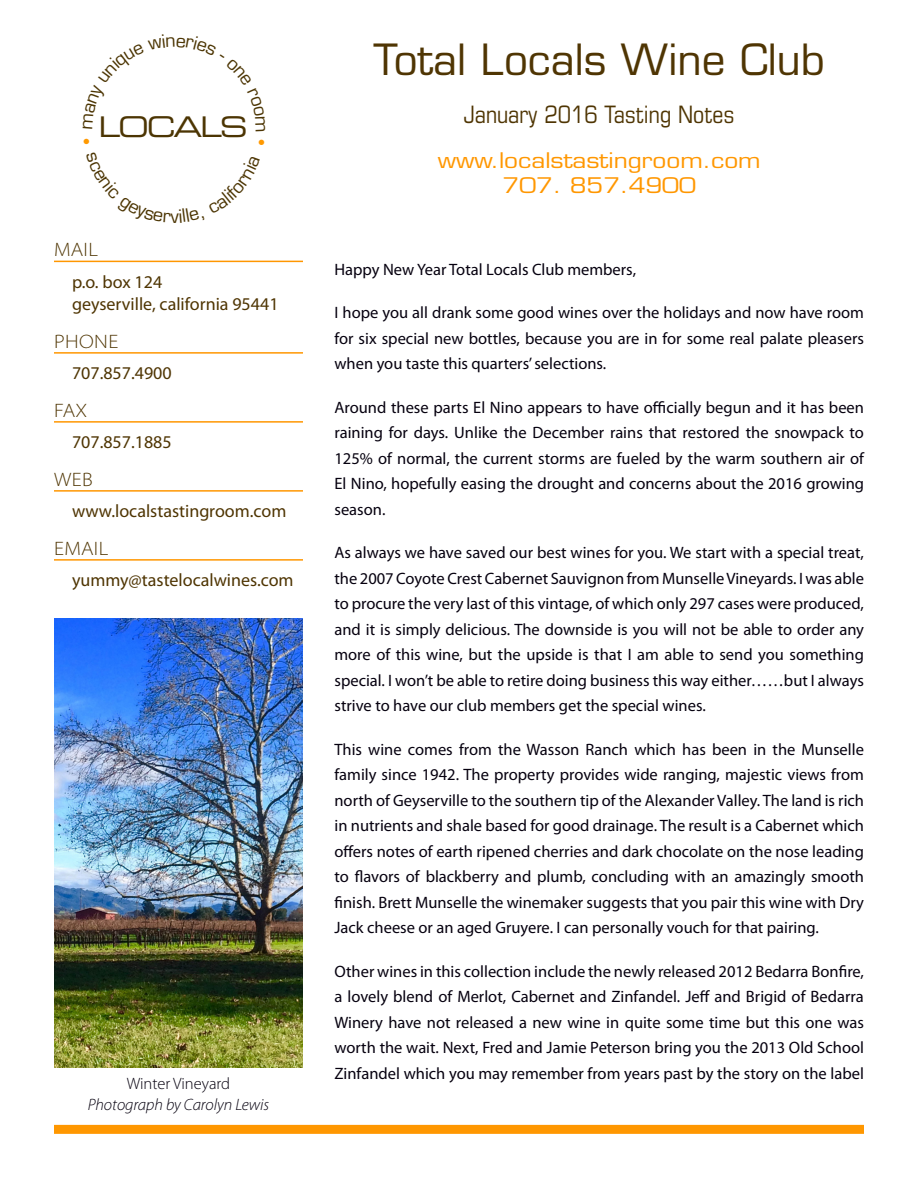
<style>
.page{position:relative;width:918px;height:1188px;background:#fff}
.page>*{position:absolute;margin:0;border:0;box-sizing:border-box;transform-origin:0 0}
.Top_Heading{font:42px "Eurostile";color:#4f3503}
.t1{font:28.5px "Eurostile Extended Two";letter-spacing:-.075em;color:#4c3503}
.Top_Sub-heading{font:condensed 24px "Eurostile";color:#4f3503}
.Top_Sub-heading-2{font:21px "Eurostile";color:#ff9700;scale:1.16 1}
.Top_Contact{font:21px "Eurostile";color:#ff9700;scale:1.16 1}
.Contact_Info_-_Caps{font:300 semi-expanded 19.5px "Myriad Pro";letter-spacing:.02em;color:#4f3503}
.Contact_Info_-_First{font:18px "Myriad Pro";color:#4f3503}
.Contact_Info_-_Next{font:18px "Myriad Pro";color:#4f3503}
.Paragraph_Welcome{font:16.5px/25.5px "Myriad Pro";color:#06000f;text-align:justify}
.quote{font:italic 300 16.5px "Myriad Pro";color:#06000f}
.quote-2{font:300 16.5px "Myriad Pro";color:#06000f}
</style>
<div class="page">
<div style="left:54px;top:1125px;width:810px;height:9px;background:#ff9700"></div>
<img style="left:54px;top:618px;width:249px;height:450px">
<hr style="left:54px;top:261px;width:249px;height:1px;background:#ff9700">
<hr style="left:54px;top:352px;width:249px;height:2px;background:#ff9700">
<hr style="left:54px;top:421px;width:249px;height:2px;background:#ff9700">
<hr style="left:54px;top:490px;width:249px;height:2px;background:#ff9700">
<hr style="left:54px;top:559px;width:249px;height:2px;background:#ff9700">
<p class="t1" style="left:98px;top:107px;width:151px">LOCALS</p>
<p class="Contact_Info_-_Caps" style="left:54px;top:239px;width:45px">MAIL</p>
<p class="Contact_Info_-_First" style="left:72px;top:272px;width:92px">p.o. box 124</p>
<p class="Contact_Info_-_Next" style="left:72px;top:294px;width:208px">geyserville, california 95441</p>
<p class="Contact_Info_-_Caps" style="left:54px;top:330px;width:66px">PHONE</p>
<p class="Contact_Info_-_First" style="left:72px;top:363px;width:101px">707.857.4900</p>
<p class="Contact_Info_-_Caps" style="left:54px;top:399px;width:34px">FAX</p>
<p class="Contact_Info_-_First" style="left:72px;top:432px;width:101px">707.857.1885</p>
<p class="Contact_Info_-_Caps" style="left:54px;top:468px;width:40px">WEB</p>
<p class="Contact_Info_-_First" style="left:72px;top:501px;width:216px">www.localstastingroom.com</p>
<p class="Contact_Info_-_Caps" style="left:54px;top:537px;width:56px">EMAIL</p>
<p class="Contact_Info_-_First" style="left:72px;top:570px;width:223px">yummy@tastelocalwines.com</p>
<p class="quote-2" style="left:127px;top:1075px;width:105px">Winter Vineyard</p>
<p class="quote" style="left:88px;top:1096px;width:183px">Photograph by Carolyn Lewis</p>
<p class="Top_Heading" style="left:374px;top:34px;width:453px">Total Locals Wine Club</p>
<p class="Top_Sub-heading" style="left:464px;top:100px;width:272px">January 2016 Tasting Notes</p>
<p class="Top_Sub-heading-2" style="left:438px;top:147px;width:280px">www.localstastingroom.com</p>
<p class="Top_Contact" style="left:503px;top:173px;width:168px">707. 857.4900</p>
<p class="Paragraph_Welcome" style="left:334px;top:257px;width:303px">Happy New Year Total Locals Club members,</p>
<p class="Paragraph_Welcome" style="left:334px;top:300px;width:531px">I hope you all drank some good wines over the holidays and now have room for six special new bottles, because you are in for some real palate pleasers when you taste this quarters’ selections.</p>
<p class="Paragraph_Welcome" style="left:334px;top:395px;width:531px">Around these parts El Nino appears to have officially begun and it has been raining for days. Unlike the December rains that restored the snowpack to 125% of normal, the current storms are fueled by the warm southern air of El Nino, hopefully easing the drought and concerns about the 2016 growing season.</p>
<p class="Paragraph_Welcome" style="left:334px;top:540px;width:531px">As always we have saved our best wines for you. We start with a special treat, the 2007 Coyote Crest Cabernet Sauvignon from Munselle Vineyards. I was able to procure the very last of this vintage, of which only 297 cases were produced, and it is simply delicious. The downside is you will not be able to order any more of this wine, but the upside is that I am able to send you something special. I won’t be able to retire doing business this way either……but I always strive to have our club members get the special wines.</p>
<p class="Paragraph_Welcome" style="left:334px;top:737px;width:531px">This wine comes from the Wasson Ranch which has been in the Munselle family since 1942. The property provides wide ranging, majestic views from north of Geyserville to the southern tip of the Alexander Valley. The land is rich in nutrients and shale based for good drainage. The result is a Cabernet which offers notes of earth ripened cherries and dark chocolate on the nose leading to flavors of blackberry and plumb, concluding with an amazingly smooth finish. Brett Munselle the winemaker suggests that you pair this wine with Dry Jack cheese or an aged Gruyere. I can personally vouch for that pairing.</p>
<p class="Paragraph_Welcome" style="left:334px;top:959px;width:531px">Other wines in this collection include the newly released 2012 Bedarra Bonfire, a lovely blend of Merlot, Cabernet and Zinfandel. Jeff and Brigid of Bedarra Winery have not released a new wine in quite some time but this one was worth the wait. Next, Fred and Jamie Peterson bring you the 2013 Old School Zinfandel which you may remember from years past by the story on the label</p>
</div>
